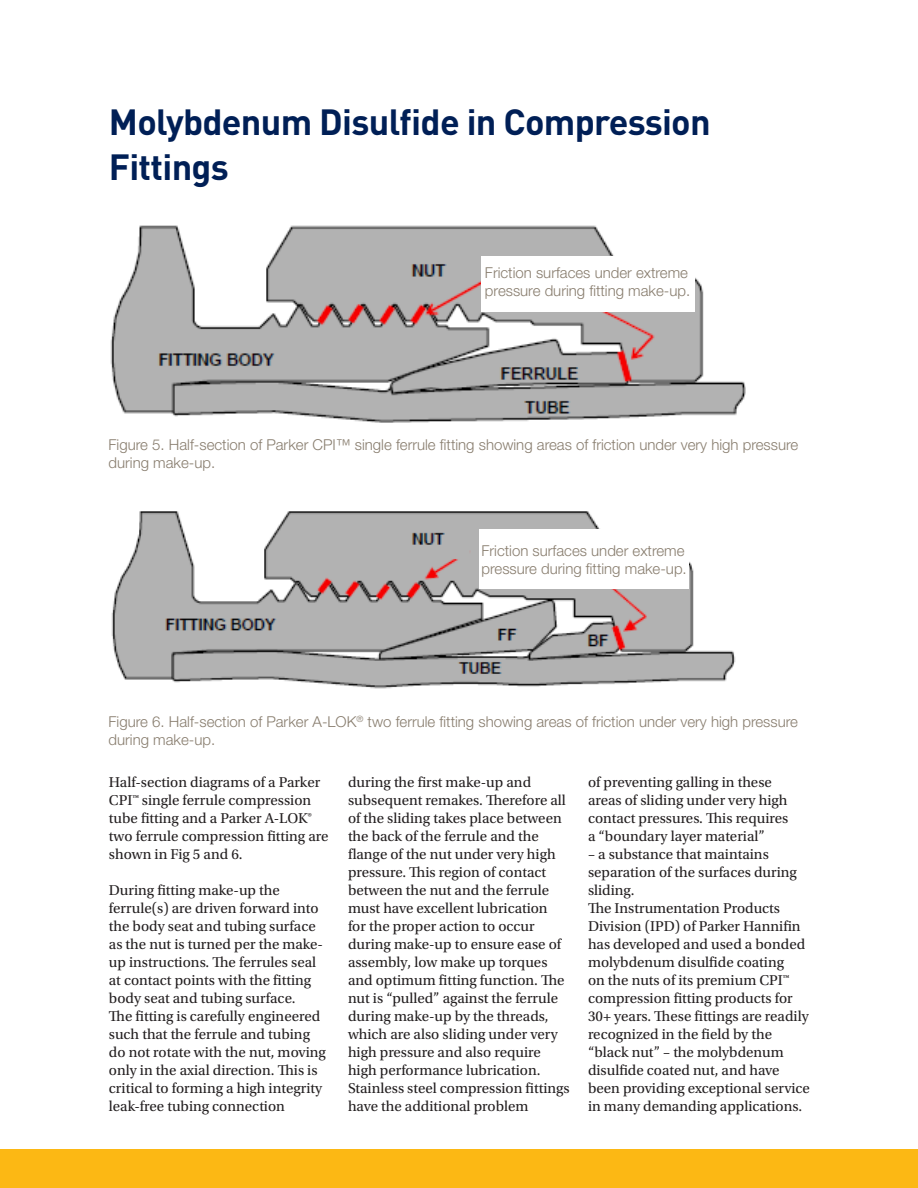
<style>
.page{position:relative;width:918px;height:1188px;background:#fff}
.page>*{position:absolute;margin:0;border:0;box-sizing:border-box;transform-origin:0 0}
.t1{font:700 36px/45px "DINOT";letter-spacing:-.02em;color:#001f56}
.t2{font:15px/18px "Utopia Std";color:#231f20}
.t3{font:300 15px/18px "Helvetica Neue LT Std";color:#887d6e}
</style>
<div class="page">
<div style="left:0;top:1150px;width:918px;height:38px;background:#fcb814"></div>
<img style="left:110px;top:225px;width:636px;height:198px">
<img style="left:111px;top:511px;width:625px;height:178px">
<div style="left:481px;top:256px;width:214px;height:56px;background:#fff"></div>
<div style="left:480px;top:530px;width:209px;height:59px;background:#fff"></div>
<h1 class="t1" style="left:109px;top:98px;width:603px">Molybdenum Disulfide in Compression<br>Fittings</h1>
<p class="t3" style="left:485px;top:263px;width:207px">Friction surfaces under extreme pressure during fitting make-up.</p>
<p class="t3" style="left:109px;top:435px;width:691px">Figure 5. Half-section of Parker CPI™ single ferrule fitting showing areas of friction under very high pressure during make-up.</p>
<p class="t3" style="left:481px;top:542px;width:207px">Friction surfaces under extreme pressure during fitting make-up.</p>
<p class="t3" style="left:109px;top:713px;width:691px">Figure 6. Half-section of Parker A-LOK<sup>®</sup> two ferrule fitting showing areas of friction under very high pressure during make-up.</p>
<p class="t2" style="left:588px;top:774px;width:202px">of preventing galling in these areas of sliding under very high contact pressures. This requires a “boundary layer material”</p>
<p class="t2" style="left:588px;top:846px;width:224px">– a substance that maintains separation of the surfaces during sliding.<br>The Instrumentation Products<br>Division (IPD) of Parker Hannifin has developed and used a bonded molybdenum disulfide coating<br>on the nuts of its premium CPI™ compression fitting products for<br>30+ years. These fittings are readily recognized in the field by the “black nut” – the molybdenum disulfide coated nut, and have been providing exceptional service in many demanding applications.</p>
<p class="t2" style="left:109px;top:774px;width:221px">Half-section diagrams of a Parker<br>CPI™ single ferrule compression tube fitting and a Parker A-LOK® two ferrule compression fitting are shown in Fig 5 and 6.</p>
<p class="t2" style="left:109px;top:882px;width:218px">During fitting make-up the ferrule(s) are driven forward into the body seat and tubing surface as the nut is turned per the make&shy;up instructions. The ferrules seal at contact points with the fitting body seat and tubing surface.<br>The fitting is carefully engineered such that the ferrule and tubing do not rotate with the nut, moving only in the axial direction. This is critical to forming a high integrity leak-free tubing connection</p>
<p class="t2" style="left:348px;top:774px;width:223px">during the first make-up and subsequent remakes. Therefore all of the sliding takes place between the back of the ferrule and the flange of the nut under very high pressure. This region of contact between the nut and the ferrule must have excellent lubrication<br>for the proper action to occur during make-up to ensure ease of assembly, low make up torques and optimum fitting function. The nut is “pulled” against the ferrule during make-up by the threads, which are also sliding under very high pressure and also require high performance lubrication.<br>Stainless steel compression fittings have the additional problem</p>
</div>
